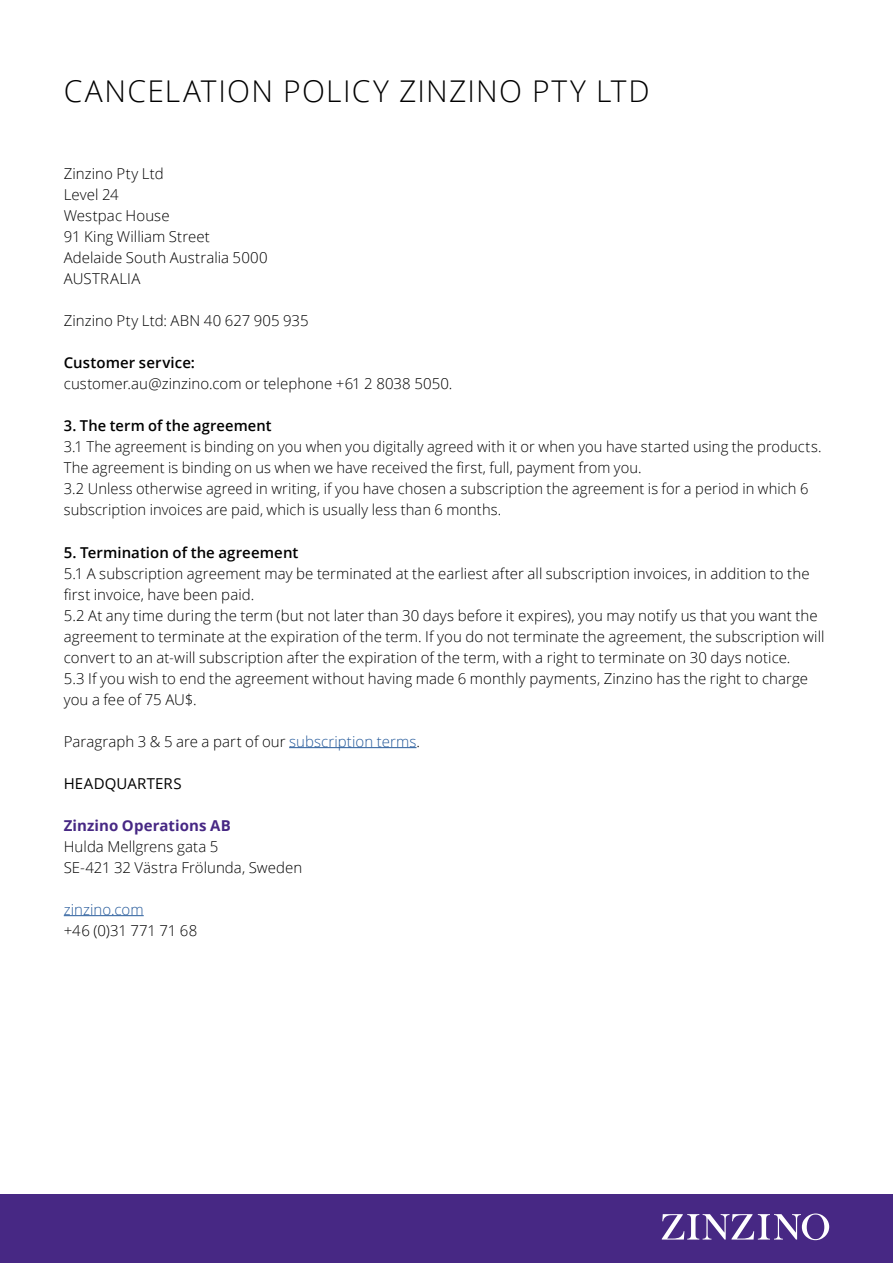
<style>
.page{position:relative;width:893px;height:1263px;background:#fff}
.page>*{position:absolute;margin:0;border:0;box-sizing:border-box;transform-origin:0 0}
.t1{font:300 30px "Open Sans";letter-spacing:.045em;color:#000}
.t2{font:300 15px/21px "Open Sans";letter-spacing:.005em;color:#000}
.t3{font:600 15px "Open Sans";letter-spacing:.005em;color:#000}
.t4{font:700 15px "Open Sans";letter-spacing:.005em;color:#472884}
.t5{font:15px "Open Sans";letter-spacing:.015em;color:#000}
.t6{font:300 15px "Open Sans";letter-spacing:.005em;color:#275b9b}
.s1{color:#275b9b}
</style>
<div class="page">
<div style="left:0;top:1194px;width:893px;height:69px;background:#472884"></div>
<svg style="left:662px;top:1213px;width:167px;height:27px"></svg>
<hr style="left:289px;top:747px;width:128px;height:1px;background:#275b9b">
<hr style="left:64px;top:915px;width:80px;height:1px;background:#275b9b">
<h1 class="t1" style="left:64px;top:71px;width:587px">CANCELATION POLICY ZINZINO PTY LTD</h1>
<p class="t2" style="left:64px;top:163px;width:206px">Zinzino Pty Ltd<br>Level 24<br>Westpac House<br>91 King William Street<br>Adelaide South Australia 5000<br>AUSTRALIA</p>
<p class="t2" style="left:64px;top:310px;width:246px">Zinzino Pty Ltd: ABN 40 627 905 935</p>
<p class="t3" style="left:64px;top:353px;width:133px">Customer service:</p>
<p class="t2" style="left:64px;top:373px;width:390px">customer.au@zinzino.com or telephone +61 2 8038 5050.</p>
<p class="t3" style="left:64px;top:416px;width:209px">3. The term of the agreement</p>
<p class="t2" style="left:64px;top:436px;width:759px">3.1 The agreement is binding on you when you digitally agreed with it or when you have started using the products.<br>The agreement is binding on us when we have received the first, full, payment from you.<br>3.2 Unless otherwise agreed in writing, if you have chosen a subscription the agreement is for a period in which 6 subscription invoices are paid, which is usually less than 6 months.</p>
<p class="t3" style="left:64px;top:542px;width:236px">5. Termination of the agreement</p>
<p class="t2" style="left:64px;top:562px;width:762px">5.1 A subscription agreement may be terminated at the earliest after all subscription invoices, in addition to the first invoice, have been paid.<br>5.2 At any time during the term (but not later than 30 days before it expires), you may notify us that you want the agreement to terminate at the expiration of the term. If you do not terminate the agreement, the subscription will convert to an at-will subscription after the expiration of the term, with a right to terminate on 30 days notice.<br>5.3 If you wish to end the agreement without having made 6 monthly payments, Zinzino has the right to charge you a fee of 75 AU$.</p>
<p class="t2" style="left:64px;top:730px;width:358px">Paragraph 3 &amp; 5 are a part of our <span class="s1">subscription terms</span>.</p>
<p class="t5" style="left:64px;top:773px;width:119px">HEADQUARTERS</p>
<p class="t4" style="left:64px;top:814px;width:169px">Zinzino Operations AB</p>
<p class="t2" style="left:64px;top:835px;width:240px">Hulda Mellgrens gata 5<br>SE-421 32 Västra Frölunda, Sweden</p>
<p class="t6" style="left:64px;top:899px;width:81px">zinzino.com</p>
<p class="t2" style="left:64px;top:919px;width:135px">+46 (0)31 771 71 68</p>
</div>
